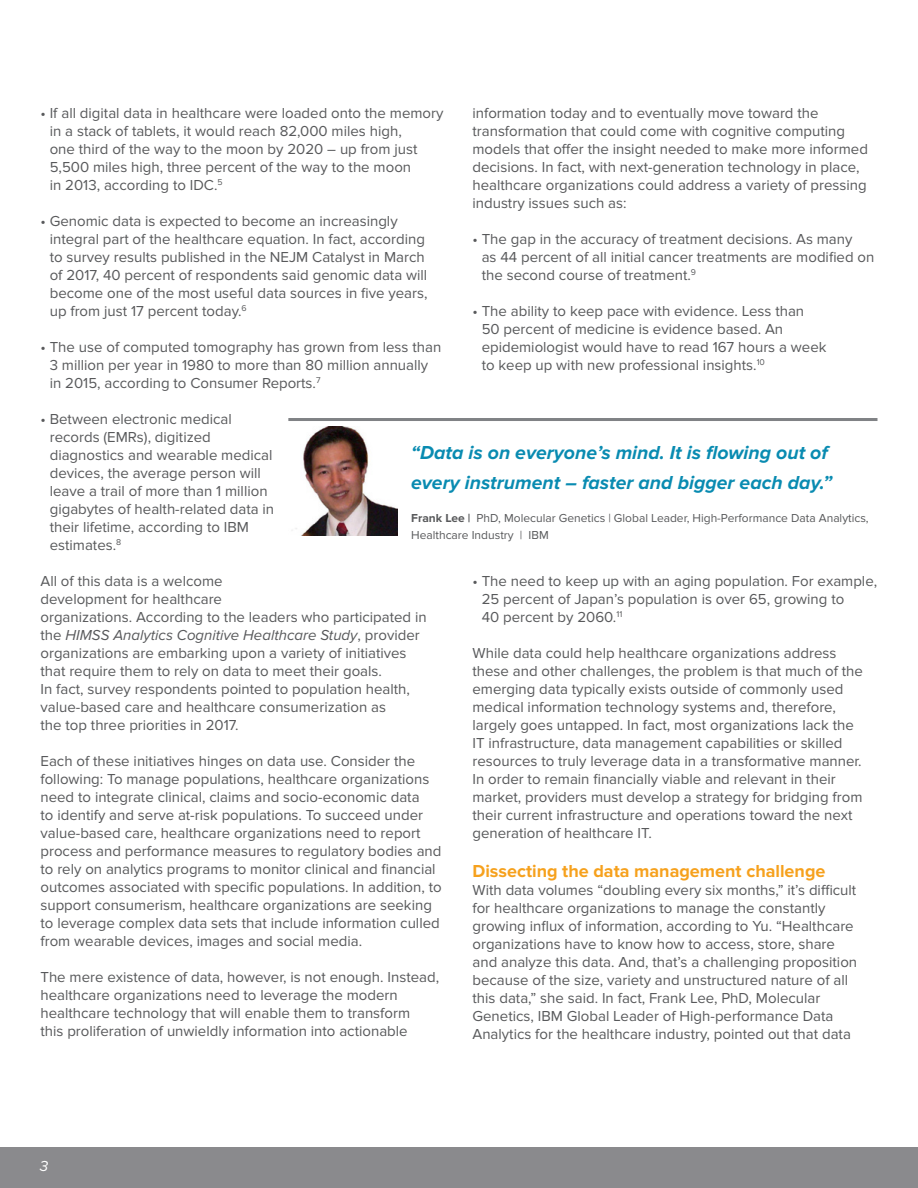
<style>
.page{position:relative;width:918px;height:1188px;background:#fff}
.page>*{position:absolute;margin:0;border:0;box-sizing:border-box;transform-origin:0 0}
.t1{font:italic 700 19.5px/30px "Proxima Nova";color:#098bb1}
.t2{font:700 18px "Proxima Nova";color:#f6a11d}
.t3{font:15px/18px "Proxima Nova";color:#58595b}
.t4{font:italic 15px "Proxima Nova";color:#fff}
.t5{font:12px/16.5px "Proxima Nova";color:#58595b}
.s1{font-style:italic}
.s2{font-weight:700}
</style>
<div class="page">
<div style="left:0;top:1148px;width:918px;height:40px;background:#8a8a8d"></div>
<hr style="left:288px;top:418px;width:590px;height:3px;background:#808285">
<img style="left:292px;top:427px;width:106px;height:109px">
<p class="t3" style="left:50px;top:104px;width:395px;text-indent:-9px">• If all digital data in healthcare were loaded onto the memory in a stack of tablets, it would reach 82,000 miles high,<br>one third of the way to the moon by 2020 – up from just 5,500 miles high, three percent of the way to the moon<br>in 2013, according to IDC.<sup>5</sup></p>
<p class="t3" style="left:50px;top:212px;width:379px;text-indent:-9px">• Genomic data is expected to become an increasingly integral part of the healthcare equation. In fact, according to survey results published in the NEJM Catalyst in March of 2017, 40 percent of respondents said genomic data will become one of the most useful data sources in five years, up from just 17 percent today.<sup>6</sup></p>
<p class="t3" style="left:50px;top:338px;width:393px;text-indent:-9px">• The use of computed tomography has grown from less than<br>3 million per year in 1980 to more than 80 million annually in 2015, according to Consumer Reports.<sup>7</sup></p>
<p class="t3" style="left:50px;top:410px;width:226px;text-indent:-9px">• Between electronic medical records (EMRs), digitized diagnostics and wearable medical devices, the average person will leave a trail of more than 1 million gigabytes of health-related data in their lifetime, according to IBM estimates.<sup>8</sup></p>
<p class="t3" style="left:40px;top:572px;width:388px">All of this data is a welcome<br>development for healthcare<br>organizations. According to the leaders who participated in the <span class="s1">HIMSS Analytics Cognitive Healthcare Study</span>, provider organizations are embarking upon a variety of initiatives that require them to rely on data to meet their goals.<br>In fact, survey respondents pointed to population health, value-based care and healthcare consumerization as<br>the top three priorities in 2017.</p>
<p class="t3" style="left:40px;top:752px;width:403px">Each of these initiatives hinges on data use. Consider the following: To manage populations, healthcare organizations need to integrate clinical, claims and socio-economic data<br>to identify and serve at-risk populations. To succeed under value-based care, healthcare organizations need to report process and performance measures to regulatory bodies and to rely on analytics programs to monitor clinical and financial outcomes associated with specific populations. In addition, to support consumerism, healthcare organizations are seeking to leverage complex data sets that include information culled from wearable devices, images and social media.</p>
<p class="t3" style="left:40px;top:968px;width:400px">The mere existence of data, however, is not enough. Instead, healthcare organizations need to leverage the modern healthcare technology that will enable them to transform<br>this proliferation of unwieldly information into actionable</p>
<p class="t3" style="left:472px;top:104px;width:397px">information today and to eventually move toward the transformation that could come with cognitive computing models that offer the insight needed to make more informed decisions. In fact, with next-generation technology in place, healthcare organizations could address a variety of pressing industry issues such as:</p>
<p class="t3" style="left:482px;top:230px;width:394px;text-indent:-9px">• The gap in the accuracy of treatment decisions. As many<br>as 44 percent of all initial cancer treatments are modified on the second course of treatment.<sup>9</sup></p>
<p class="t3" style="left:482px;top:302px;width:346px;text-indent:-9px">• The ability to keep pace with evidence. Less than<br>50 percent of medicine is evidence based. An epidemiologist would have to read 167 hours a week to keep up with new professional insights.<sup>10</sup></p>
<h1 class="t1" style="left:411px;top:438px;width:422px">“Data is on everyone’s mind. It is flowing out of every instrument – faster and bigger each day.”</h1>
<p class="t5" style="left:411px;top:510px;width:459px"><span class="s2">Frank Lee |</span> PhD, Molecular Genetics | Global Leader, High-Performance Data Analytics,<br>Healthcare Industry | IBM</p>
<p class="t3" style="left:482px;top:572px;width:397px;text-indent:-9px">• The need to keep up with an aging population. For example,<br>25 percent of Japan’s population is over 65, growing to<br>40 percent by 2060.<sup>11</sup></p>
<p class="t3" style="left:473px;top:644px;width:392px">While data could help healthcare organizations address these and other challenges, the problem is that much of the emerging data typically exists outside of commonly used medical information technology systems and, therefore, largely goes untapped. In fact, most organizations lack the IT infrastructure, data management capabilities or skilled resources to truly leverage data in a transformative manner.<br>In order to remain financially viable and relevant in their market, providers must develop a strategy for bridging from their current infrastructure and operations toward the next generation of healthcare IT.</p>
<p class="t2" style="left:472px;top:861px;width:355px">Dissecting the data management challenge</p>
<p class="t3" style="left:472px;top:882px;width:386px">With data volumes “doubling every six months,” it’s difficult for healthcare organizations to manage the constantly growing influx of information, according to Yu. “Healthcare organizations have to know how to access, store, share and analyze this data. And, that’s a challenging proposition because of the size, variety and unstructured nature of all this data,” she said. In fact, Frank Lee, PhD, Molecular Genetics, IBM Global Leader of High-performance Data Analytics for the healthcare industry, pointed out that data</p>
<p class="t4" style="left:40px;top:1158px;width:10px">3</p>
</div>
